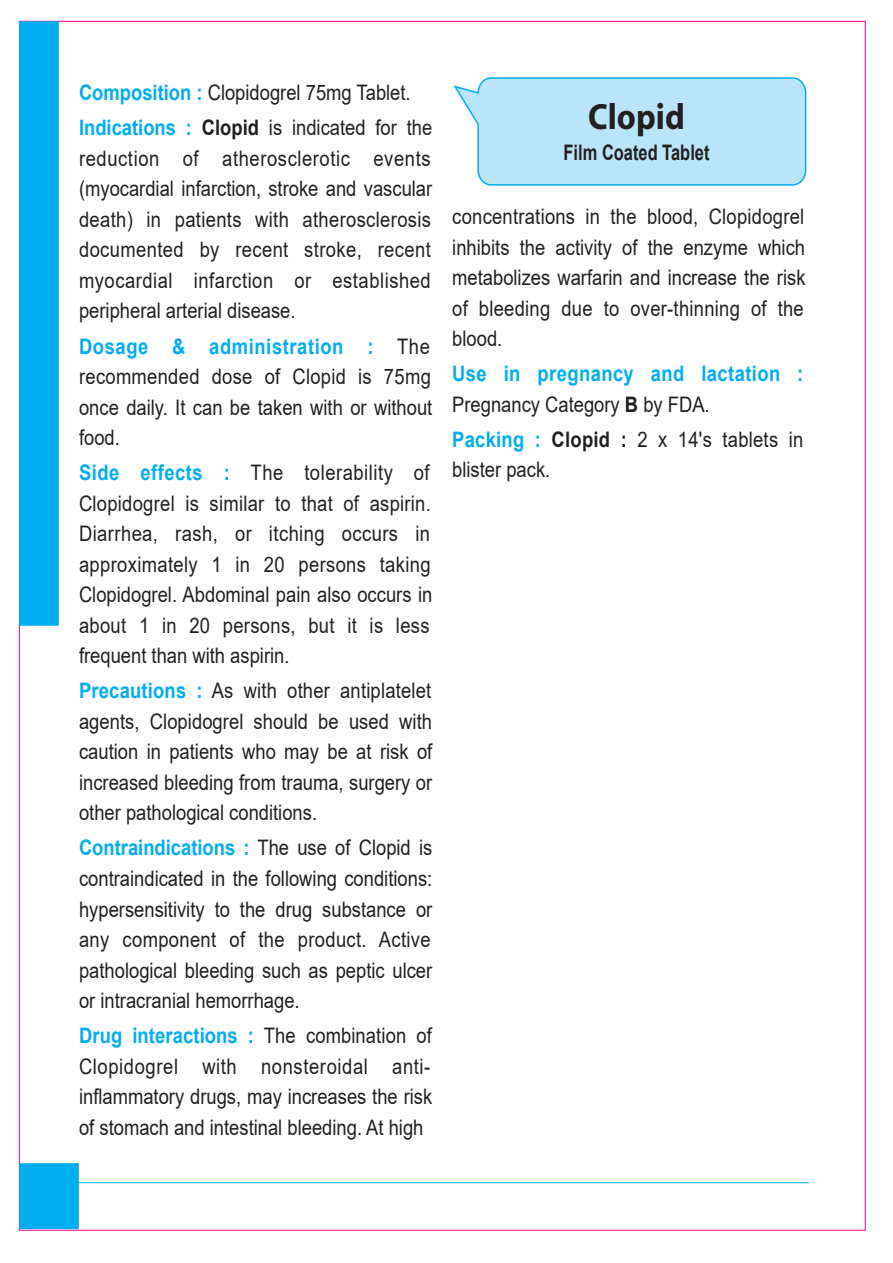
<style>
.page{position:relative;width:893px;height:1263px;background:#fff}
.page>*{position:absolute;margin:0;border:0;box-sizing:border-box;transform-origin:0 0}
.t1{font:700 36.6px "Myriad";color:#231f20;scale:.91 1}
.t2{font:21.3px/30.6px "Arial";color:#231f20;text-align:justify;scale:.86 1}
.t3{font:700 21.3px/30.6px "Arial";letter-spacing:.025em;color:#00aeef;scale:.86 1}
.t4{font:700 21.3px "Arial";color:#231f20;scale:.77 1}
.s1{font-weight:700;color:#00aeef}
.s2{font-weight:700}
.s3{font-weight:400;color:#231f20}
.s4{color:#231f20}
</style>
<div class="page">
<div style="left:19px;top:21px;width:40px;height:605px;background:#00aeef"></div>
<svg style="left:454px;top:77px;width:353px;height:108px;background:#b7e5f9"></svg>
<svg style="left:79px;top:1182px;width:730px;height:1px"></svg>
<div style="left:19px;top:1163px;width:60px;height:66px;background:#00aeef"></div>
<p class="t2" style="left:79px;top:75px;width:412px;line-height:35.1px"><span class="s1">Composition :</span> Clopidogrel 75mg Tablet.<br><span class="s1">Indications :</span> <span class="s2">Clopid</span> is indicated for the</p>
<p class="t2" style="left:79px;top:143px;width:412px">reduction of atherosclerotic events (myocardial infarction, stroke and vascular death) in patients with atherosclerosis documented by recent stroke, recent myocardial infarction or established peripheral arterial disease.</p>
<p class="t2" style="left:79px;top:331px;width:412px"><span class="s1">Dosage &amp; administration :</span> The recommended dose of Clopid is 75mg once daily. It can be taken with or without food.</p>
<p class="t2" style="left:79px;top:457px;width:412px;text-align:left"><span class="s1">Side effects :</span> The tolerability of Clopidogrel is similar to that of aspirin.<br>Diarrhea, rash, or itching occurs in approximately 1 in 20 persons taking Clopidogrel. Abdominal pain also occurs in about 1 in 20 persons, but it is less frequent than with aspirin.</p>
<p class="t2" style="left:79px;top:675px;width:412px"><span class="s1">Precautions :</span> As with other antiplatelet agents, Clopidogrel should be used with caution in patients who may be at risk of increased bleeding from trauma, surgery or other pathological conditions.</p>
<p class="t2" style="left:79px;top:833px;width:412px"><span class="s1">Contraindications :</span> The use of Clopid is contraindicated in the following conditions: hypersensitivity to the drug substance or any component of the product. Active pathological bleeding such as peptic ulcer or intracranial hemorrhage.</p>
<p class="t2" style="left:79px;top:1020px;width:412px"><span class="s1">Drug interactions :</span> The combination of Clopidogrel with nonsteroidal anti&shy;inflammatory drugs, may increases the risk of stomach and intestinal bleeding. At high</p>
<h1 class="t1" style="left:588px;top:98px;width:108px">Clopid</h1>
<p class="t4" style="left:564px;top:137px;width:191px">Film Coated Tablet</p>
<p class="t2" style="left:452px;top:201px;width:412px">concentrations in the blood, Clopidogrel inhibits the activity of the enzyme which metabolizes warfarin and increase the risk of bleeding due to over-thinning of the blood.</p>
<p class="t3" style="left:452px;top:359px;width:410px">Use in pregnancy and lactation :<br><span class="s3">Pregnancy Category</span> <span class="s4">B</span> <span class="s3">by FDA.</span></p>
<p class="t2" style="left:452px;top:424px;width:410px"><span class="s1">Packing :</span> <span class="s2">Clopid :</span> 2 x 14's tablets in blister pack.</p>
</div>
